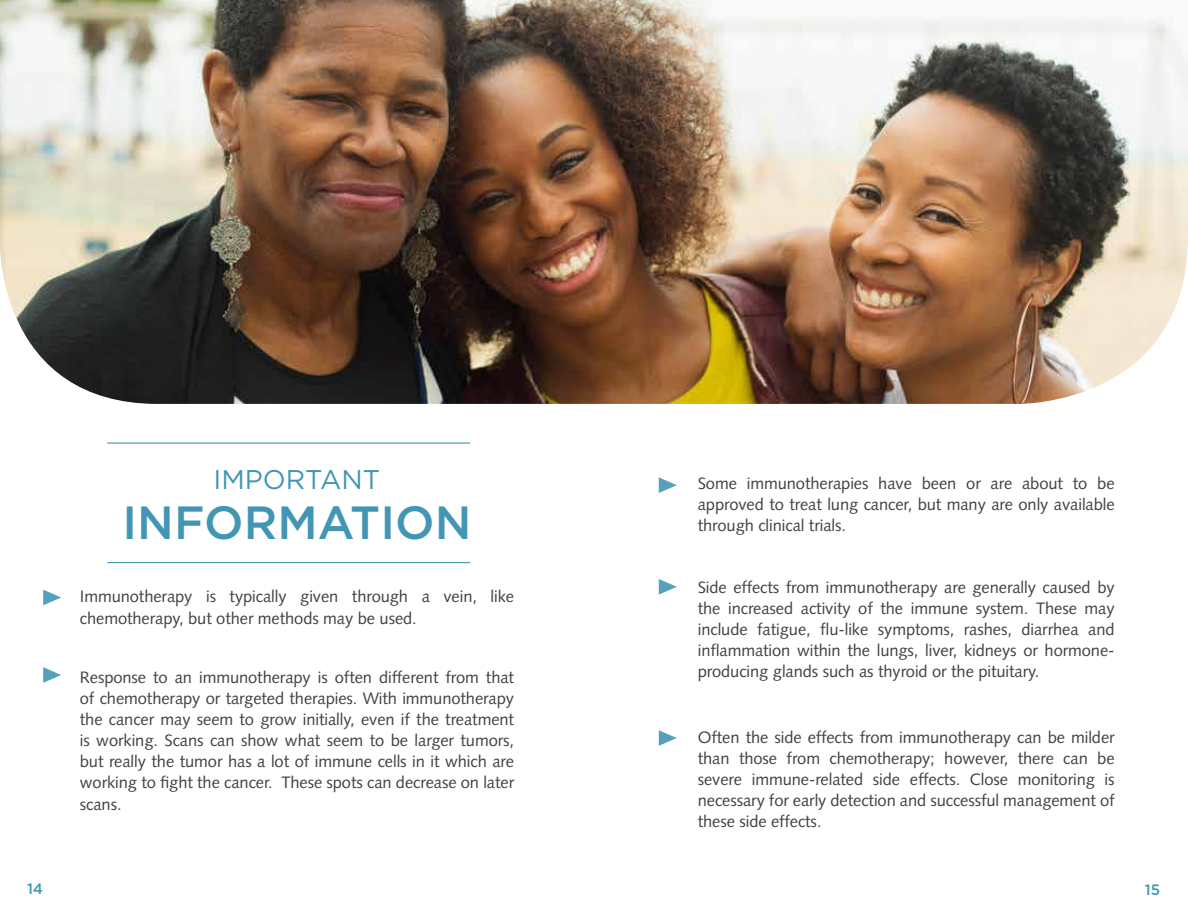
<style>
.page{position:relative;width:1188px;height:918px;background:#fff}
.page>*{position:absolute;margin:0;border:0;box-sizing:border-box;transform-origin:0 0}
.t1{font:500 46.5px "Gotham";color:#4296b4}
.t2{font:27px "Gotham";color:#4296b4}
.t3{font:16.5px/21px "Syntax LT Std";letter-spacing:-.005em;color:#414042;text-align:justify}
.t4{font:500 15px "Gotham";color:#4296b4}
</style>
<div class="page">
<img style="left:0;top:0;width:1188px;height:404px">
<svg style="left:659px;top:477px;width:18px;height:16px"></svg>
<svg style="left:43px;top:590px;width:18px;height:15px"></svg>
<hr style="left:107px;top:562px;width:363px;height:1px;background:#4296b4">
<hr style="left:107px;top:442px;width:363px;height:2px;background:#4296b4">
<svg style="left:43px;top:667px;width:18px;height:16px"></svg>
<svg style="left:659px;top:579px;width:18px;height:16px"></svg>
<svg style="left:659px;top:730px;width:18px;height:16px"></svg>
<h2 class="t2" style="left:214px;top:462px;width:162px">IMPORTANT</h2>
<h1 class="t1" style="left:123px;top:492px;width:32px">INFORMATION</h1>
<p class="t3" style="left:80px;top:585px;width:436px;line-height:22.5px">Immunotherapy is typically given through a vein, like chemotherapy, but other methods may be used.</p>
<p class="t3" style="left:80px;top:666px;width:436px">Response to an immunotherapy is often different from that of chemotherapy or targeted therapies. With immunotherapy the cancer may seem to grow initially, even if the treatment is working. Scans can show what seem to be larger tumors, but really the tumor has a lot of immune cells in it which are working to fight the cancer. These spots can decrease on later</p>
<p class="t3" style="left:80px;top:794px;width:43px">scans.</p>
<p class="t3" style="left:698px;top:473px;width:418px">Some immunotherapies have been or are about to be approved to treat lung cancer, but many are only available through clinical trials.</p>
<p class="t3" style="left:698px;top:577px;width:418px">Side effects from immunotherapy are generally caused by the increased activity of the immune system. These may include fatigue, flu-like symptoms, rashes, diarrhea and inflammation within the lungs, liver, kidneys or hormone&shy;producing glands such as thyroid or the pituitary.</p>
<p class="t3" style="left:698px;top:726px;width:418px">Often the side effects from immunotherapy can be milder than those from chemotherapy; however, there can be severe immune-related side effects. Close monitoring is necessary for early detection and successful management of these side effects.</p>
<p class="t4" style="left:27px;top:879px;width:18px">14</p>
<p class="t4" style="left:1145px;top:879px;width:17px">15</p>
</div>
